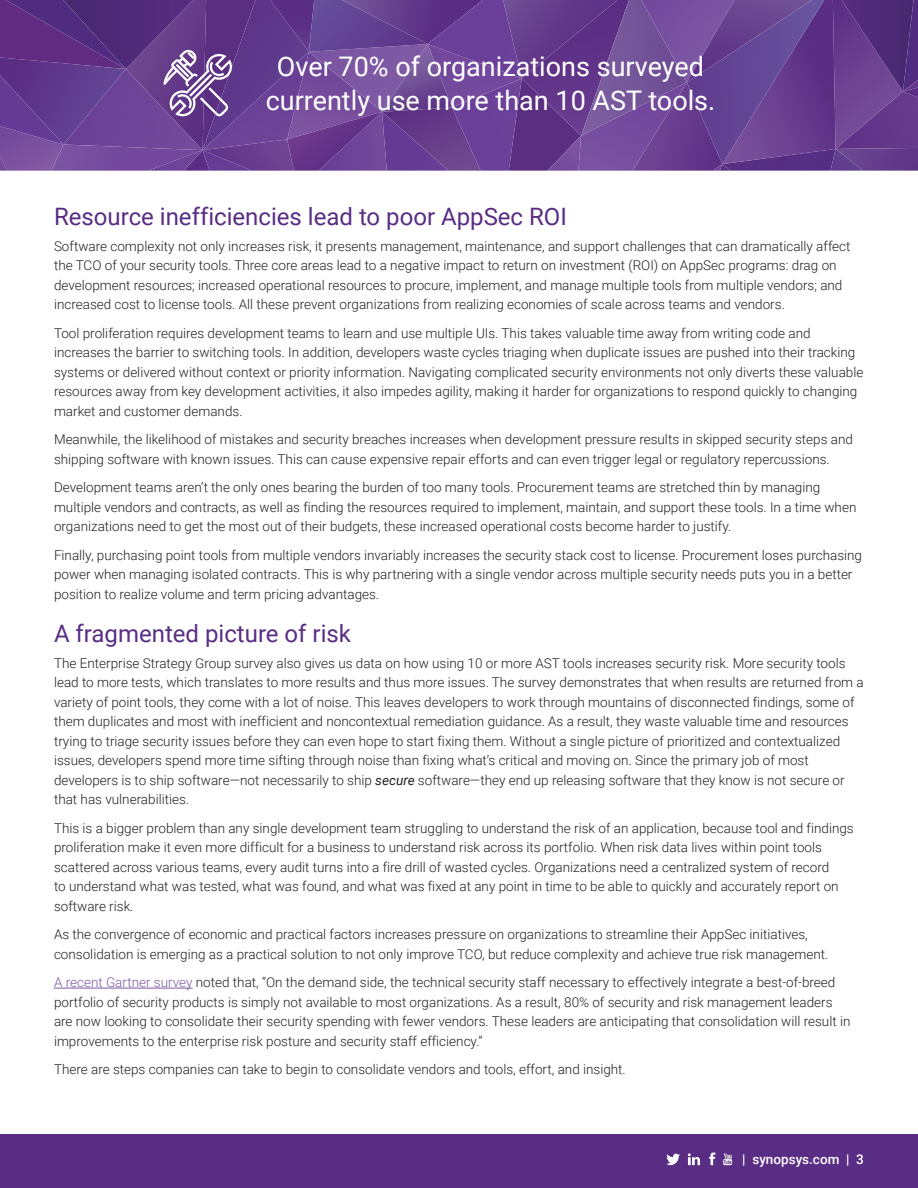
<style>
.page{position:relative;width:918px;height:1188px;background:#fff}
.page>*{position:absolute;margin:0;border:0;box-sizing:border-box;transform-origin:0 0}
.BODY_COPY{font:27px/34.5px "Roboto";color:#fff;text-align:center}
.HEADING_1{font:24px "Roboto";color:#592d84}
.BODY_COPY-2{font:300 13.5px/19.5px "Roboto";color:#231f20}
.t1{font:500 13.5px "Roboto";color:#fff}
.s1{font-weight:400;font-style:italic}
.s2{color:#7f58a4}
</style>
<div class="page">
<div style="left:0;top:1134px;width:918px;height:54px;background:#592d84"></div>
<svg style="left:667px;top:1153px;width:13px;height:12px"></svg>
<svg style="left:709px;top:1152px;width:7px;height:13px"></svg>
<svg style="left:723px;top:1153px;width:9px;height:12px"></svg>
<svg style="left:688px;top:1153px;width:12px;height:12px"></svg>
<hr style="left:54px;top:988px;width:139px;height:1px;background:#7f58a4">
<svg style="left:0;top:0;width:918px;height:171px;background:#684191"></svg>
<p class="BODY_COPY" style="left:266px;top:48px;width:451px">Over 70% of organizations surveyed currently use more than 10 AST tools.</p>
<p class="HEADING_1" style="left:54px;top:200px;width:514px">Resource inefficiencies lead to poor AppSec ROI</p>
<p class="BODY_COPY-2" style="left:54px;top:236px;width:798px">Software complexity not only increases risk, it presents management, maintenance, and support challenges that can dramatically affect the TCO of your security tools. Three core areas lead to a negative impact to return on investment (ROI) on AppSec programs: drag on development resources; increased operational resources to procure, implement, and manage multiple tools from multiple vendors; and increased cost to license tools. All these prevent organizations from realizing economies of scale across teams and vendors.</p>
<p class="BODY_COPY-2" style="left:54px;top:323px;width:811px">Tool proliferation requires development teams to learn and use multiple UIs. This takes valuable time away from writing code and increases the barrier to switching tools. In addition, developers waste cycles triaging when duplicate issues are pushed into their tracking systems or delivered without context or priority information. Navigating complicated security environments not only diverts these valuable resources away from key development activities, it also impedes agility, making it harder for organizations to respond quickly to changing market and customer demands.</p>
<p class="BODY_COPY-2" style="left:54px;top:429px;width:801px">Meanwhile, the likelihood of mistakes and security breaches increases when development pressure results in skipped security steps and shipping software with known issues. This can cause expensive repair efforts and can even trigger legal or regulatory repercussions.</p>
<p class="BODY_COPY-2" style="left:54px;top:477px;width:804px">Development teams aren’t the only ones bearing the burden of too many tools. Procurement teams are stretched thin by managing multiple vendors and contracts, as well as finding the resources required to implement, maintain, and support these tools. In a time when organizations need to get the most out of their budgets, these increased operational costs become harder to justify.</p>
<p class="BODY_COPY-2" style="left:54px;top:545px;width:810px">Finally, purchasing point tools from multiple vendors invariably increases the security stack cost to license. Procurement loses purchasing power when managing isolated contracts. This is why partnering with a single vendor across multiple security needs puts you in a better position to realize volume and term pricing advantages.</p>
<p class="HEADING_1" style="left:54px;top:617px;width:299px">A fragmented picture of risk</p>
<p class="BODY_COPY-2" style="left:54px;top:653px;width:811px">The Enterprise Strategy Group survey also gives us data on how using 10 or more AST tools increases security risk. More security tools lead to more tests, which translates to more results and thus more issues. The survey demonstrates that when results are returned from a variety of point tools, they come with a lot of noise. This leaves developers to work through mountains of disconnected findings, some of them duplicates and most with inefficient and noncontextual remediation guidance. As a result, they waste valuable time and resources trying to triage security issues before they can even hope to start fixing them. Without a single picture of prioritized and contextualized issues, developers spend more time sifting through noise than fixing what’s critical and moving on. Since the primary job of most developers is to ship software—not necessarily to ship <span class="s1">secure</span> software—they end up releasing software that they know is not secure or that has vulnerabilities.</p>
<p class="BODY_COPY-2" style="left:54px;top:818px;width:801px">This is a bigger problem than any single development team struggling to understand the risk of an application, because tool and findings proliferation make it even more difficult for a business to understand risk across its portfolio. When risk data lives within point tools scattered across various teams, every audit turns into a fire drill of wasted cycles. Organizations need a centralized system of record<br>to understand what was tested, what was found, and what was fixed at any point in time to be able to quickly and accurately report on software risk.</p>
<p class="BODY_COPY-2" style="left:54px;top:924px;width:776px">As the convergence of economic and practical factors increases pressure on organizations to streamline their AppSec initiatives, consolidation is emerging as a practical solution to not only improve TCO, but reduce complexity and achieve true risk management.</p>
<p class="BODY_COPY-2" style="left:54px;top:972px;width:798px"><span class="s2">A recent Gartner survey</span> noted that, “On the demand side, the technical security staff necessary to effectively integrate a best-of-breed portfolio of security products is simply not available to most organizations. As a result, 80% of security and risk management leaders are now looking to consolidate their security spending with fewer vendors. These leaders are anticipating that consolidation will result in improvements to the enterprise risk posture and security staff efficiency.”</p>
<p class="BODY_COPY-2" style="left:54px;top:1059px;width:573px">There are steps companies can take to begin to consolidate vendors and tools, effort, and insight.</p>
<p class="t1" style="left:742px;top:1149px;width:123px">| synopsys.com | 3</p>
</div>
